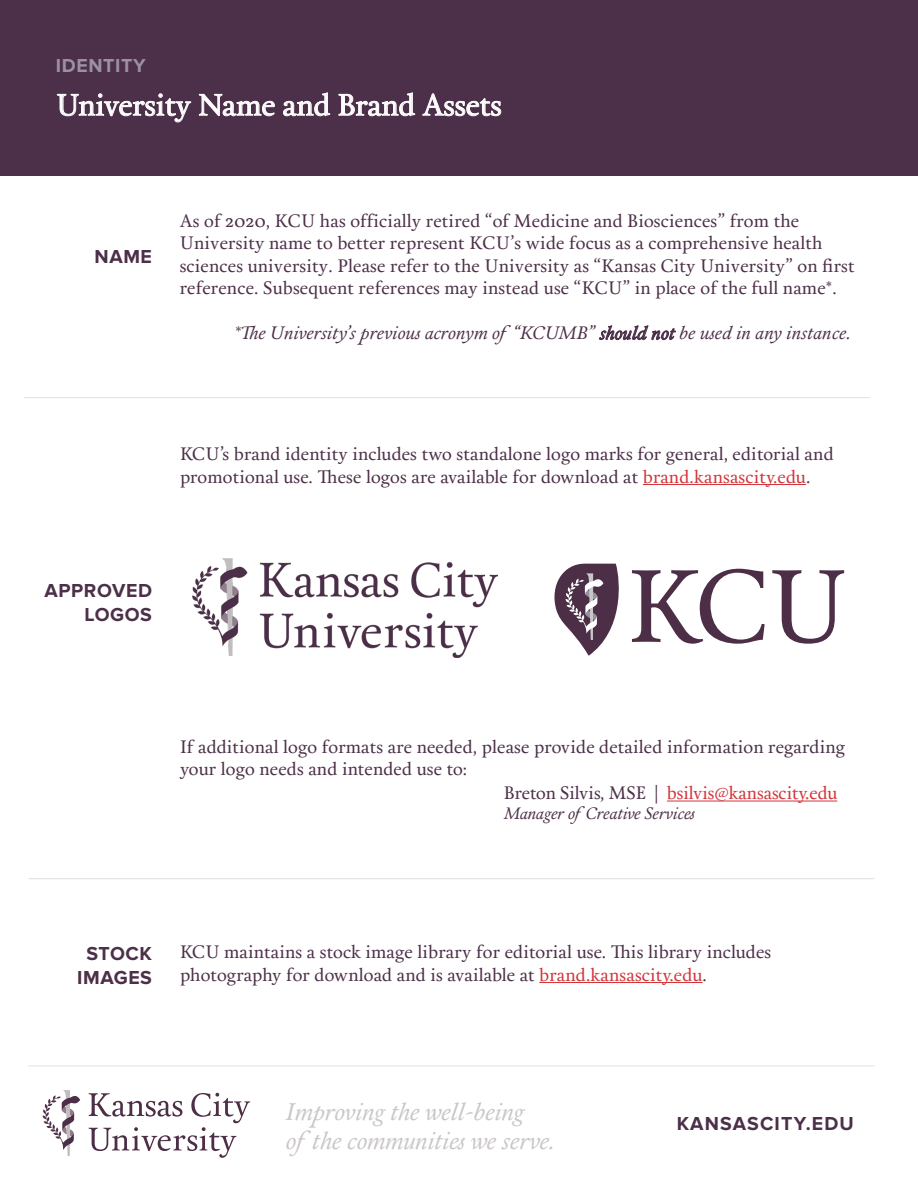
<style>
.page{position:relative;width:918px;height:1188px;background:#fff}
.page>*{position:absolute;margin:0;border:0;box-sizing:border-box;transform-origin:0 0}
.t1{font:30px "Calendas Plus";color:#fff}
.t2{font:italic 24px "Calendas Plus";color:#cac7c6}
.t3{font:700 19.5px/23.4px "Proxima Nova";letter-spacing:.03em;color:#4c2f48;text-align:right}
.t4{font:700 19.5px "Proxima Nova";letter-spacing:.06em;color:#4c2f48}
.t5{font:700 19.5px "Proxima Nova";letter-spacing:.03em;color:#9b90a4}
.t6{font:18px/22.2px "Calendas Plus";letter-spacing:.01em;color:#4c2f48}
.t7{font:italic 18px "Calendas Plus";letter-spacing:.01em;color:#4c2f48}
.t8{font:18px "Calendas Plus";color:#d23439}
.t9{font:italic 16.5px "Calendas Plus";color:#4c2f48}
.s1{color:#d23439}
.s2{color:#4c2f48}
</style>
<div class="page">
<svg style="left:599px;top:326px;width:77px;height:14px"></svg>
<hr style="left:24px;top:397px;width:846px;height:1px;background:#c8c7c6">
<svg style="left:43px;top:1090px;width:37px;height:66px"></svg>
<svg style="left:89px;top:1093px;width:161px;height:65px"></svg>
<hr style="left:28px;top:1065px;width:847px;height:1px;background:#c8c7c6">
<div style="left:0;top:0;width:918px;height:176px;background:#4c2f48"></div>
<svg style="left:57px;top:94px;width:134px;height:28px"></svg>
<svg style="left:199px;top:94px;width:76px;height:22px"></svg>
<svg style="left:283px;top:93px;width:47px;height:24px"></svg>
<svg style="left:339px;top:93px;width:76px;height:24px"></svg>
<svg style="left:422px;top:93px;width:79px;height:23px"></svg>
<hr style="left:643px;top:484px;width:163px;height:1px;background:#d23439">
<hr style="left:667px;top:801px;width:170px;height:1px;background:#d23439">
<img style="left:192px;top:558px;width:305px;height:100px">
<svg style="left:632px;top:569px;width:133px;height:75px"></svg>
<svg style="left:772px;top:570px;width:72px;height:74px"></svg>
<svg style="left:554px;top:564px;width:65px;height:92px"></svg>
<hr style="left:28px;top:878px;width:847px;height:1px;background:#c8c7c6">
<hr style="left:539px;top:982px;width:164px;height:1px;background:#d23439">
<p class="t5" style="left:56px;top:54px;width:91px">IDENTITY</p>
<p class="t1" style="left:56px;top:83px;width:447px">University Name and Brand Assets</p>
<p class="t3" style="left:95px;top:246px;width:59px">NAME</p>
<p class="t6" style="left:180px;top:209px;width:677px">As of 2020, KCU has officially retired “of Medicine and Biosciences” from the University name to better represent KCU’s wide focus as a comprehensive health sciences university. Please refer to the University as “Kansas City University” on first reference. Subsequent references may instead use “KCU” in place of the full name*.</p>
<p class="t7" style="left:234px;top:320px;width:618px">*The University’s previous acronym of“KCUMB” should not be used in any instance.</p>
<p class="t6" style="left:180px;top:442px;width:655px">KCU’s brand identity includes two standalone logo marks for general, editorial and promotional use. These logos are available for download at <span class="s1">brand.kansascity.edu</span>.</p>
<p class="t3" style="left:44px;top:579px;width:109px">APPROVED<br>LOGOS</p>
<p class="t6" style="left:180px;top:734px;width:667px">If additional logo formats are needed, please provide detailed information regarding your logo needs and intended use to:</p>
<p class="t8" style="left:504px;top:780px;width:335px"><span class="s2">Breton Silvis, MSE |</span> bsilvis@kansascity.edu</p>
<p class="t9" style="left:504px;top:801px;width:192px">Manager ofCreative Services</p>
<p class="t3" style="left:87px;top:942px;width:67px">STOCK</p>
<p class="t3" style="left:77px;top:966px;width:76px">IMAGES</p>
<p class="t6" style="left:180px;top:940px;width:593px">KCU maintains a stock image library for editorial use. This library includes photography for download and is available at <span class="s1">brand.kansascity.edu</span>.</p>
<p class="t2" style="left:286px;top:1094px;width:240px">Improving the well-being</p>
<p class="t2" style="left:286px;top:1123px;width:271px">ofthe communities we serve.</p>
<p class="t4" style="left:677px;top:1112px;width:179px">KANSASCITY.EDU</p>
</div>
